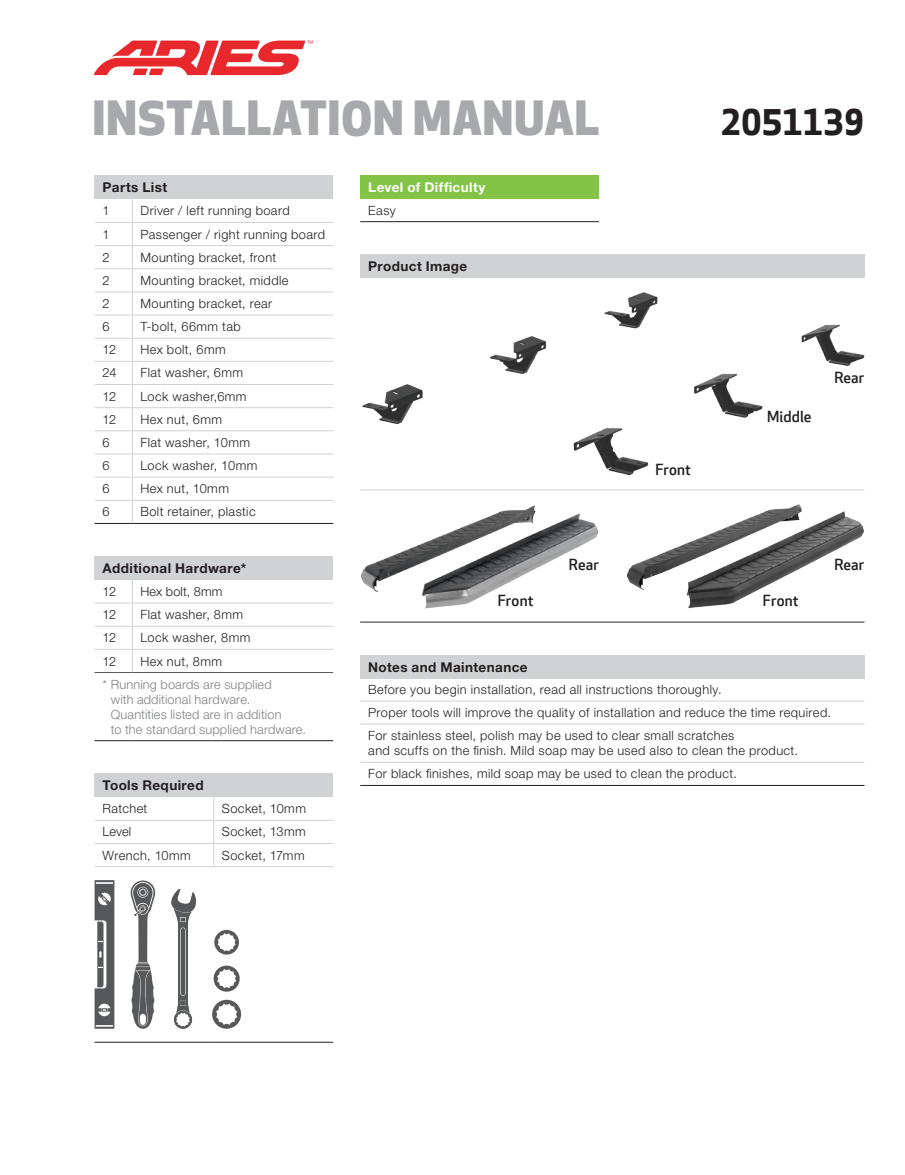
<style>
.page{position:relative;width:905px;height:1175px;background:#fff}
.page>*{position:absolute;margin:0;border:0;box-sizing:border-box;transform-origin:0 0}
.t1{font:800 46.05px "Apex New";letter-spacing:.02em;color:#a8a9ad}
.t2{font:700 34.5px "Apex New";letter-spacing:-.01em;color:#231f20}
.t3{font:500 15px "Apex New";letter-spacing:.01em;color:#231f20}
.t4{font:700 13.5px "Helvetica Neue LT Std";letter-spacing:.03em;color:#231f20}
.t5{font:700 13.5px "Helvetica Neue LT Std";letter-spacing:.03em;color:#fff}
.t6{font:300 12.75px/23.1px "Helvetica Neue LT Std";letter-spacing:.03em;color:#231f20}
.t7{font:300 12.75px/15px "Helvetica Neue LT Std";letter-spacing:.01em;color:#808285}
</style>
<div class="page">
<div style="left:360px;top:655px;width:504px;height:23px;background:#d1d2d4"></div>
<hr style="left:360px;top:700px;width:504px;height:1px;background:#d1d2d4">
<hr style="left:360px;top:762px;width:504px;height:1px;background:#d1d2d4">
<hr style="left:360px;top:723px;width:504px;height:1px;background:#d1d2d4">
<hr style="left:360px;top:785px;width:504px;height:1px;background:#231f20">
<div style="left:360px;top:176px;width:238px;height:23px;background:#83c447"></div>
<hr style="left:360px;top:221px;width:238px;height:1px;background:#231f20">
<div style="left:360px;top:254px;width:504px;height:24px;background:#d1d2d4"></div>
<hr style="left:360px;top:489px;width:504px;height:1px;background:#d1d2d4">
<hr style="left:360px;top:621px;width:504px;height:1px;background:#231f20">
<img style="left:362px;top:292px;width:503px;height:184px">
<img style="left:361px;top:505px;width:238px;height:103px">
<img style="left:626px;top:504px;width:238px;height:104px">
<svg style="left:94px;top:41px;width:219px;height:34px"></svg>
<div style="left:94px;top:773px;width:239px;height:24px;background:#d1d2d4"></div>
<hr style="left:94px;top:820px;width:120px;height:1px;background:#d1d2d4">
<hr style="left:214px;top:820px;width:119px;height:1px;background:#d1d2d4">
<hr style="left:94px;top:843px;width:120px;height:1px;background:#d1d2d4">
<hr style="left:214px;top:843px;width:119px;height:1px;background:#d1d2d4">
<hr style="left:94px;top:866px;width:120px;height:1px;background:#d1d2d4">
<hr style="left:214px;top:866px;width:119px;height:1px;background:#d1d2d4">
<hr style="left:94px;top:1041px;width:120px;height:1px;background:#231f20">
<hr style="left:214px;top:1041px;width:119px;height:1px;background:#231f20">
<svg style="left:213px;top:797px;width:1px;height:69px"></svg>
<svg style="left:94px;top:880px;width:20px;height:148px"></svg>
<svg style="left:131px;top:880px;width:24px;height:148px"></svg>
<svg style="left:171px;top:889px;width:25px;height:139px"></svg>
<svg style="left:212px;top:999px;width:29px;height:29px"></svg>
<svg style="left:213px;top:965px;width:27px;height:26px"></svg>
<svg style="left:214px;top:930px;width:25px;height:24px"></svg>
<div style="left:94px;top:176px;width:239px;height:23px;background:#d1d2d4"></div>
<hr style="left:94px;top:222px;width:38px;height:1px;background:#d1d2d4">
<hr style="left:132px;top:222px;width:201px;height:1px;background:#d1d2d4">
<hr style="left:94px;top:245px;width:38px;height:1px;background:#d1d2d4">
<hr style="left:132px;top:245px;width:201px;height:1px;background:#d1d2d4">
<hr style="left:94px;top:268px;width:38px;height:1px;background:#d1d2d4">
<hr style="left:132px;top:268px;width:201px;height:1px;background:#d1d2d4">
<hr style="left:94px;top:291px;width:38px;height:1px;background:#d1d2d4">
<hr style="left:132px;top:291px;width:201px;height:1px;background:#d1d2d4">
<hr style="left:94px;top:315px;width:38px;height:1px;background:#d1d2d4">
<hr style="left:132px;top:315px;width:201px;height:1px;background:#d1d2d4">
<hr style="left:94px;top:338px;width:38px;height:1px;background:#d1d2d4">
<hr style="left:132px;top:338px;width:201px;height:1px;background:#d1d2d4">
<hr style="left:94px;top:361px;width:38px;height:1px;background:#d1d2d4">
<hr style="left:132px;top:361px;width:201px;height:1px;background:#d1d2d4">
<hr style="left:94px;top:384px;width:38px;height:1px;background:#d1d2d4">
<hr style="left:132px;top:384px;width:201px;height:1px;background:#d1d2d4">
<hr style="left:94px;top:407px;width:38px;height:1px;background:#d1d2d4">
<hr style="left:132px;top:407px;width:201px;height:1px;background:#d1d2d4">
<hr style="left:94px;top:430px;width:38px;height:1px;background:#d1d2d4">
<hr style="left:132px;top:430px;width:201px;height:1px;background:#d1d2d4">
<hr style="left:94px;top:477px;width:38px;height:1px;background:#d1d2d4">
<hr style="left:132px;top:477px;width:201px;height:1px;background:#d1d2d4">
<hr style="left:94px;top:523px;width:38px;height:1px;background:#231f20">
<hr style="left:132px;top:523px;width:201px;height:1px;background:#231f20">
<svg style="left:132px;top:199px;width:1px;height:324px"></svg>
<hr style="left:94px;top:453px;width:38px;height:1px;background:#d1d2d4">
<hr style="left:132px;top:453px;width:201px;height:1px;background:#d1d2d4">
<hr style="left:94px;top:500px;width:38px;height:1px;background:#d1d2d4">
<hr style="left:132px;top:500px;width:201px;height:1px;background:#d1d2d4">
<div style="left:94px;top:556px;width:239px;height:24px;background:#d1d2d4"></div>
<hr style="left:94px;top:602px;width:38px;height:1px;background:#d1d2d4">
<hr style="left:132px;top:602px;width:201px;height:1px;background:#d1d2d4">
<hr style="left:94px;top:626px;width:38px;height:1px;background:#d1d2d4">
<hr style="left:132px;top:626px;width:201px;height:1px;background:#d1d2d4">
<hr style="left:94px;top:649px;width:38px;height:1px;background:#d1d2d4">
<hr style="left:132px;top:649px;width:201px;height:1px;background:#d1d2d4">
<svg style="left:132px;top:580px;width:1px;height:92px"></svg>
<hr style="left:94px;top:672px;width:38px;height:1px;background:#57585a">
<hr style="left:132px;top:672px;width:201px;height:1px;background:#57585a">
<hr style="left:94px;top:740px;width:38px;height:1px;background:#231f20">
<hr style="left:132px;top:740px;width:201px;height:1px;background:#231f20">
<h1 class="t1" style="left:93px;top:93px;width:508px">INSTALLATION MANUAL</h1>
<h2 class="t2" style="left:720px;top:102px;width:145px">2051139</h2>
<p class="t4" style="left:103px;top:179px;width:66px">Parts List</p>
<p class="t6" style="left:103px;top:199px;width:9px">1</p>
<p class="t6" style="left:140px;top:199px;width:151px">Driver / left running board</p>
<p class="t6" style="left:103px;top:222px;width:9px">1</p>
<p class="t6" style="left:140px;top:222px;width:186px">Passenger / right running board</p>
<p class="t6" style="left:103px;top:245px;width:9px">2</p>
<p class="t6" style="left:140px;top:245px;width:137px">Mounting bracket, front</p>
<p class="t6" style="left:103px;top:268px;width:9px">2</p>
<p class="t6" style="left:140px;top:268px;width:149px">Mounting bracket, middle</p>
<p class="t6" style="left:103px;top:292px;width:9px">2</p>
<p class="t6" style="left:140px;top:292px;width:133px">Mounting bracket, rear</p>
<p class="t6" style="left:103px;top:315px;width:9px">6</p>
<p class="t6" style="left:140px;top:315px;width:102px">T-bolt, 66mm tab</p>
<p class="t6" style="left:103px;top:338px;width:15px">12</p>
<p class="t6" style="left:140px;top:338px;width:87px">Hex bolt, 6mm</p>
<p class="t6" style="left:103px;top:361px;width:15px">24</p>
<p class="t6" style="left:140px;top:361px;width:104px">Flat washer, 6mm</p>
<p class="t6" style="left:103px;top:384px;width:15px">12</p>
<p class="t6" style="left:140px;top:384px;width:108px">Lock washer,6mm</p>
<p class="t6" style="left:103px;top:407px;width:15px">12</p>
<p class="t6" style="left:140px;top:407px;width:83px">Hex nut, 6mm</p>
<p class="t6" style="left:103px;top:430px;width:9px">6</p>
<p class="t6" style="left:140px;top:430px;width:111px">Flat washer, 10mm</p>
<p class="t6" style="left:103px;top:454px;width:9px">6</p>
<p class="t6" style="left:140px;top:454px;width:118px">Lock washer, 10mm</p>
<p class="t6" style="left:103px;top:477px;width:9px">6</p>
<p class="t6" style="left:140px;top:477px;width:90px">Hex nut, 10mm</p>
<p class="t6" style="left:103px;top:500px;width:9px">6</p>
<p class="t6" style="left:140px;top:500px;width:117px">Bolt retainer, plastic</p>
<p class="t4" style="left:103px;top:559px;width:145px">Additional Hardware*</p>
<p class="t6" style="left:103px;top:579px;width:15px">12</p>
<p class="t6" style="left:140px;top:579px;width:84px">Hex bolt, 8mm</p>
<p class="t6" style="left:103px;top:603px;width:15px">12</p>
<p class="t6" style="left:140px;top:603px;width:104px">Flat washer, 8mm</p>
<p class="t6" style="left:103px;top:626px;width:15px">12</p>
<p class="t6" style="left:140px;top:626px;width:112px">Lock washer, 8mm</p>
<p class="t6" style="left:103px;top:649px;width:15px">12</p>
<p class="t6" style="left:140px;top:649px;width:83px">Hex nut, 8mm</p>
<p class="t7" style="left:111px;top:676px;width:197px;text-indent:-8px">* Running boards are supplied<br>with additional hardware.<br>Quantities listed are in addition<br>to the standard supplied hardware.</p>
<p class="t4" style="left:103px;top:777px;width:102px">Tools Required</p>
<p class="t6" style="left:103px;top:797px;width:46px">Ratchet</p>
<p class="t6" style="left:222px;top:797px;width:85px">Socket, 10mm</p>
<p class="t6" style="left:103px;top:820px;width:30px">Level</p>
<p class="t6" style="left:222px;top:820px;width:85px">Socket, 13mm</p>
<p class="t6" style="left:103px;top:843px;width:90px">Wrench, 10mm</p>
<p class="t6" style="left:222px;top:843px;width:84px">Socket, 17mm</p>
<p class="t5" style="left:368px;top:179px;width:119px">Level of Difficulty</p>
<p class="t6" style="left:368px;top:198px;width:29px">Easy</p>
<p class="t4" style="left:368px;top:258px;width:100px">Product Image</p>
<p class="t3" style="left:498px;top:592px;width:37px">Front</p>
<p class="t3" style="left:568px;top:556px;width:32px">Rear</p>
<p class="t3" style="left:655px;top:460px;width:37px">Front</p>
<p class="t3" style="left:767px;top:407px;width:46px">Middle</p>
<p class="t3" style="left:834px;top:369px;width:32px">Rear</p>
<p class="t3" style="left:763px;top:592px;width:37px">Front</p>
<p class="t3" style="left:834px;top:556px;width:32px">Rear</p>
<p class="t4" style="left:368px;top:658px;width:161px">Notes and Maintenance</p>
<p class="t6" style="left:368px;top:677px;width:464px">Before you begin installation, read all instructions thoroughly.<br>Proper tools will improve the quality of installation and reduce the time required.<br>For stainless steel, polish may be used to clear small scratches</p>
<p class="t6" style="left:368px;top:739px;width:431px">and scuffs on the finish. Mild soap may be used also to clean the product.<br>For black finishes, mild soap may be used to clean the product.</p>
</div>
